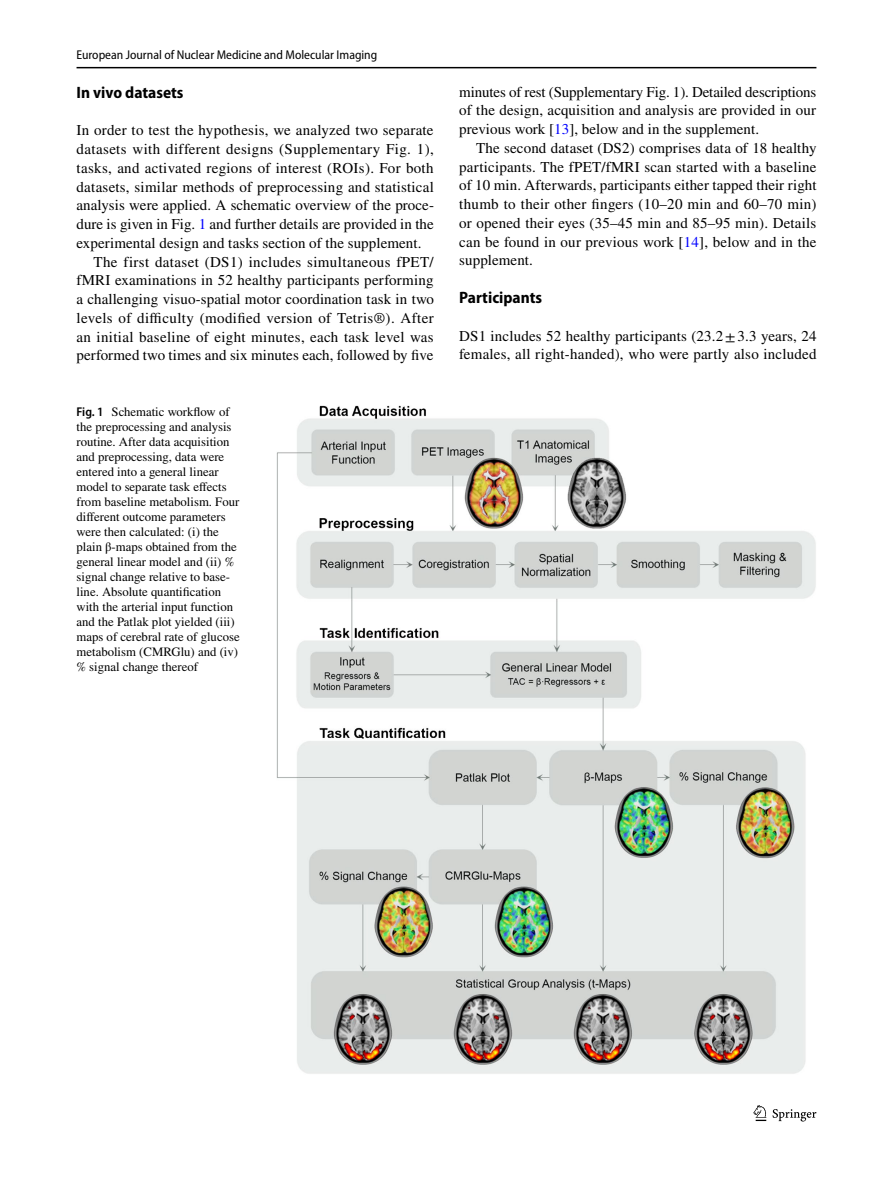
<style>
.page{position:relative;width:893px;height:1187px;background:#fff}
.page>*{position:absolute;margin:0;border:0;box-sizing:border-box;transform-origin:0 0}
.t1{font:700 semi-condensed 16.5px "Myriad Pro";color:#000}
.t2{font:15px/18.8px "STIX";letter-spacing:.015em;color:#000;text-align:justify}
.t3{font:12.75px/15px "STIX";color:#000}
.t4{font:semi-condensed 12.75px "Myriad Pro";color:#000}
.s1{color:#00f}
.s2{font-family:"Myriad Pro";font-weight:600;font-stretch:semi-condensed}
</style>
<div class="page">
<hr style="left:77px;top:67px;width:739px;height:1px;background:#000">
<svg style="left:753px;top:1105px;width:13px;height:15px"></svg>
<svg style="left:773px;top:1109px;width:43px;height:12px"></svg>
<img style="left:276px;top:406px;width:540px;height:667px">
<p class="t4" style="left:77px;top:48px;width:302px">European Journal of Nuclear Medicine and Molecular Imaging</p>
<p class="t1" style="left:77px;top:83px;width:109px">In vivo datasets</p>
<p class="t2" style="left:77px;top:122px;width:359px">In order to test the hypothesis, we analyzed two separate</p>
<p class="t2" style="left:77px;top:141px;width:359px">datasets with different designs (Supplementary Fig. 1),</p>
<p class="t2" style="left:77px;top:159px;width:359px">tasks, and activated regions of interest (ROIs). For both</p>
<p class="t2" style="left:77px;top:178px;width:359px">datasets, similar methods of preprocessing and statistical</p>
<p class="t2" style="left:77px;top:197px;width:359px">analysis were applied. A schematic overview of the proce-</p>
<p class="t2" style="left:77px;top:216px;width:359px">dure is given in Fig. <span class="s1">1</span> and further details are provided in the</p>
<p class="t2" style="left:77px;top:234px;width:346px">experimental design and tasks section of the supplement.</p>
<p class="t2" style="left:94px;top:253px;width:342px">The first dataset (DS1) includes simultaneous fPET/</p>
<p class="t2" style="left:77px;top:272px;width:359px">fMRI examinations in 52 healthy participants performing</p>
<p class="t2" style="left:77px;top:291px;width:359px">a challenging visuo-spatial motor coordination task in two</p>
<p class="t2" style="left:77px;top:309px;width:359px">levels of difficulty (modified version of Tetris®). After</p>
<p class="t2" style="left:77px;top:328px;width:359px">an initial baseline of eight minutes, each task level was</p>
<p class="t2" style="left:77px;top:347px;width:358px">performed two times and six minutes each, followed by five</p>
<p class="t3" style="left:77px;top:404px;width:165px"><span class="s2">Fig. 1</span> Schematic workflow of the preprocessing and analysis routine. After data acquisition and preprocessing, data were entered into a general linear model to separate task effects from baseline metabolism. Four different outcome parameters were then calculated: (i) the plain β-maps obtained from the general linear model and (ii) % signal change relative to base&shy;line. Absolute quantification with the arterial input function and the Patlak plot yielded (iii) maps of cerebral rate of glucose metabolism (CMRGlu) and (iv) % signal change thereof</p>
<p class="t2" style="left:459px;top:83px;width:359px">minutes of rest (Supplementary Fig. 1). Detailed descriptions of the design, acquisition and analysis are provided in our previous work [<span class="s1">13</span>], below and in the supplement.</p>
<p class="t2" style="left:459px;top:139px;width:359px;text-indent:17px">The second dataset (DS2) comprises data of 18 healthy participants. The fPET/fMRI scan started with a baseline of 10 min. Afterwards, participants either tapped their right thumb to their other fingers (10–20 min and 60–70 min) or opened their eyes (35–45 min and 85–95 min). Details can be found in our previous work [<span class="s1">14</span>], below and in the supplement.</p>
<p class="t1" style="left:459px;top:288px;width:84px">Participants</p>
<p class="t2" style="left:459px;top:327px;width:359px">DS1 includes 52 healthy participants (23.2±3.3 years, 24 females, all right-handed), who were partly also included</p>
</div>
